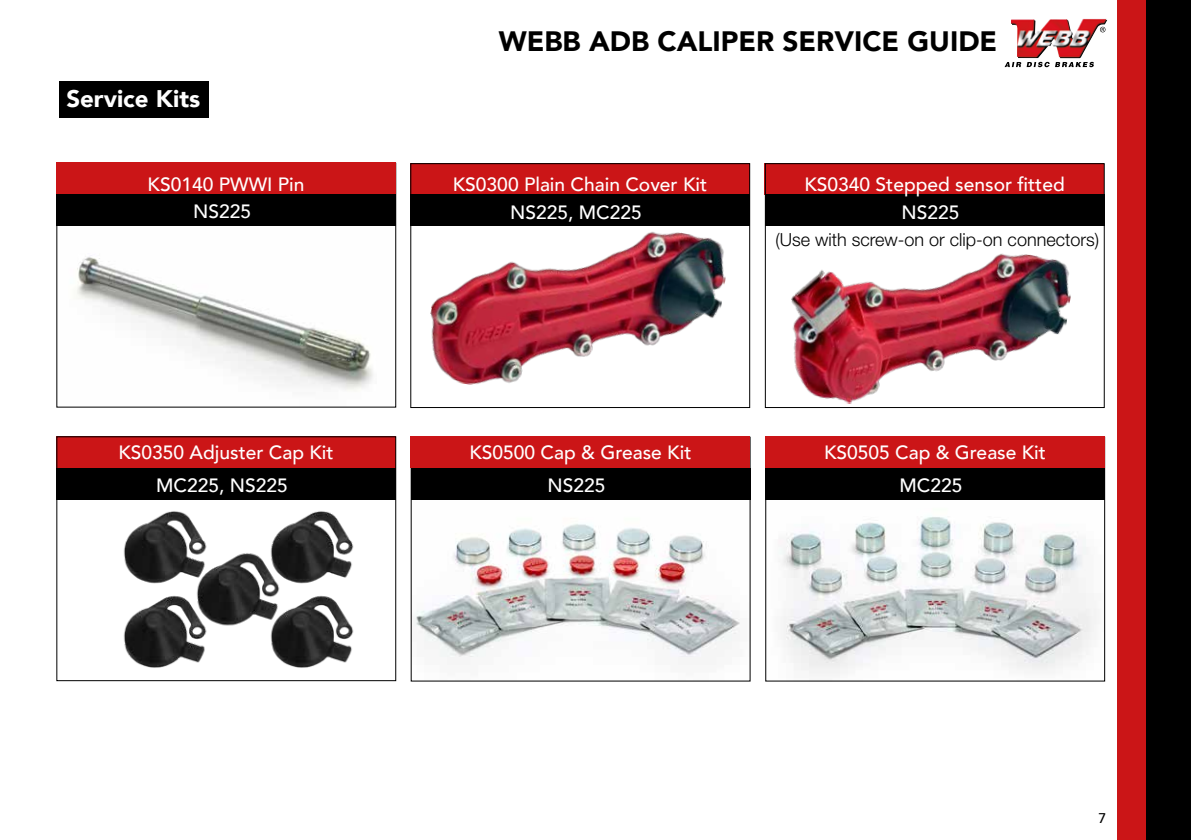
<style>
.page{position:relative;width:1191px;height:840px;background:#fff}
.page>*{position:absolute;margin:0;border:0;box-sizing:border-box;transform-origin:0 0}
.t1{font:900 28px "Avenir";color:#000}
.t2{font:900 24px "Avenir";color:#fff}
.t3{font:500 19.2px/33.2px "Avenir";color:#fff;text-align:center}
.t4{font:300 18px "Helvetica Neue";color:#000}
.t5{font:500 14px "Avenir";color:#000}
</style>
<div class="page">
<div style="left:1145px;top:0;width:46px;height:839px;background:#000"></div>
<div style="left:1117px;top:0;width:28px;height:839px;background:#cb1517"></div>
<img style="left:1011px;top:19px;width:96px;height:39px">
<svg style="left:1100px;top:27px;width:5px;height:5px"></svg>
<svg style="left:1004px;top:62px;width:45px;height:5px"></svg>
<svg style="left:1055px;top:62px;width:39px;height:5px"></svg>
<div style="left:410px;top:163px;width:339px;height:31px;background:#cb1517"></div>
<div style="left:410px;top:194px;width:340px;height:32px;background:#000"></div>
<div style="left:764px;top:163px;width:340px;height:31px;background:#cb1517"></div>
<div style="left:765px;top:194px;width:339px;height:32px;background:#000"></div>
<div style="left:56px;top:436px;width:340px;height:31px;background:#cb1517"></div>
<div style="left:56px;top:467px;width:340px;height:32px;background:#000"></div>
<img style="left:77px;top:257px;width:296px;height:134px">
<div style="left:410px;top:163px;width:340px;height:244px;border:1px solid #000"></div>
<img style="left:413px;top:499px;width:335px;height:159px">
<div style="left:765px;top:163px;width:339px;height:244px;border:1px solid #000"></div>
<img style="left:767px;top:499px;width:336px;height:175px">
<div style="left:56px;top:436px;width:340px;height:244px;border:1px solid #000"></div>
<img style="left:420px;top:231px;width:311px;height:177px">
<img style="left:777px;top:253px;width:299px;height:155px">
<img style="left:123px;top:511px;width:231px;height:156px">
<div style="left:56px;top:162px;width:340px;height:32px;background:#cb1517"></div>
<div style="left:56px;top:194px;width:340px;height:32px;background:#000"></div>
<div style="left:410px;top:436px;width:340px;height:32px;background:#cb1517"></div>
<div style="left:411px;top:468px;width:339px;height:31px;background:#000"></div>
<div style="left:765px;top:436px;width:339px;height:32px;background:#cb1517"></div>
<div style="left:765px;top:468px;width:340px;height:31px;background:#000"></div>
<div style="left:59px;top:81px;width:150px;height:37px;background:#000"></div>
<p class="t2" style="left:66px;top:78px;width:135px">Service Kits</p>
<p class="t3" style="left:148px;top:169px;width:158px;line-height:27.4px">KS0140 PWWI Pin<br>NS225</p>
<p class="t3" style="left:118px;top:434px;width:217px">KS0350 Adjuster Cap Kit</p>
<p class="t3" style="left:156px;top:467px;width:133px">MC225, NS225</p>
<h1 class="t1" style="left:499px;top:18px;width:500px">WEBB ADB CALIPER SERVICE GUIDE</h1>
<p class="t3" style="left:453px;top:167px;width:256px">KS0300 Plain Chain Cover Kit</p>
<p class="t3" style="left:804px;top:167px;width:262px">KS0340 Stepped sensor fitted</p>
<p class="t3" style="left:510px;top:194px;width:133px">NS225, MC225</p>
<p class="t3" style="left:901px;top:194px;width:59px">NS225</p>
<p class="t4" style="left:775px;top:228px;width:325px">(Use with screw-on or clip-on connectors)</p>
<p class="t3" style="left:469px;top:434px;width:223px">KS0500 Cap &amp; Grease Kit<br>NS225</p>
<p class="t3" style="left:824px;top:434px;width:223px">KS0505 Cap &amp; Grease Kit<br>MC225</p>
<p class="t5" style="left:1098px;top:805px;width:9px">7</p>
</div>
